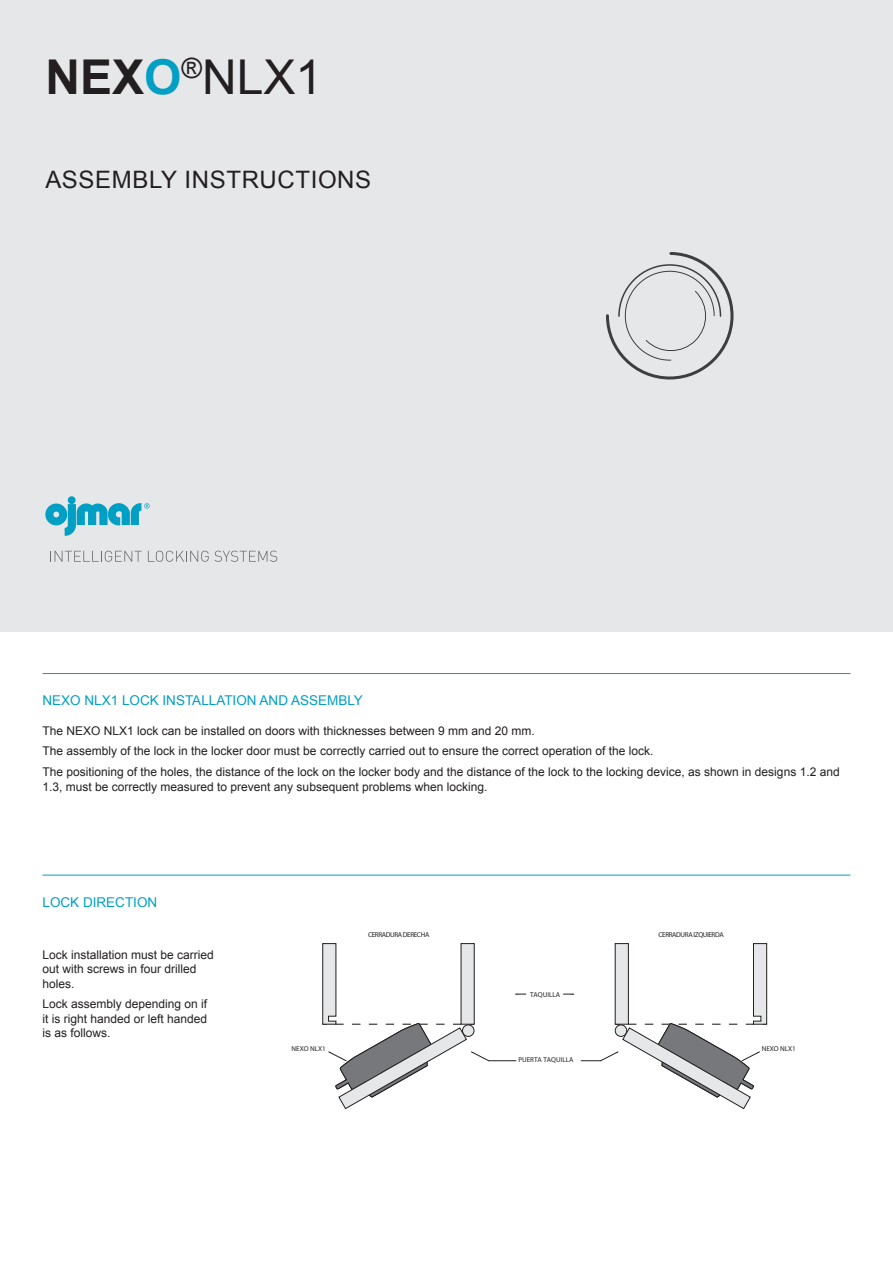
<style>
.page{position:relative;width:893px;height:1263px;background:#fff}
.page>*{position:absolute;margin:0;border:0;box-sizing:border-box;transform-origin:0 0}
.TEXTO_CORRIDO_DEFINI{font:48px "Arial";color:#231f20}
.TEXTO_CORRIDO_DEFINI-2{font:24px "Arial";letter-spacing:.025em;color:#231f20}
.TEXTO_CORRIDO_DEFINI-3{font:13.5px "Arial";color:#009fc3}
.TEXTO_CORRIDO_DEFINI-4{font:12px/14.4px "Arial";color:#231f20}
.t1{font:500 7.05px "DIN";color:#231f20}
.t2{font:500 7.05px "DIN";letter-spacing:-.05em;color:#231f20}
.s1{font-weight:700}
.s2{font-weight:700;color:#009fc3}
</style>
<div class="page">
<div style="left:0;top:0;width:893px;height:631px;background:#e6e7e9"></div>
<div style="left:68px;top:496px;width:8px;height:8px;background:#009fc3;border-radius:50%"></div>
<svg style="left:50px;top:551px;width:92px;height:11px"></svg>
<svg style="left:148px;top:551px;width:61px;height:11px"></svg>
<svg style="left:215px;top:551px;width:62px;height:11px"></svg>
<svg style="left:45px;top:502px;width:105px;height:34px"></svg>
<svg style="left:606px;top:252px;width:128px;height:128px"></svg>
<svg style="left:581px;top:943px;width:186px;height:166px"></svg>
<svg style="left:322px;top:943px;width:204px;height:166px"></svg>
<hr style="left:43px;top:875px;width:807px;height:1px;background:#009fc3">
<hr style="left:43px;top:673px;width:807px;height:1px;background:#009fc3">
<p class="TEXTO_CORRIDO_DEFINI" style="left:45px;top:46px;width:278px"><span class="s1">NEX</span><span class="s2">O</span><sup>®</sup>NLX1</p>
<p class="TEXTO_CORRIDO_DEFINI-2" style="left:45px;top:164px;width:327px">ASSEMBLY INSTRUCTIONS</p>
<p class="TEXTO_CORRIDO_DEFINI-3" style="left:43px;top:691px;width:322px">NEXO NLX1 LOCK INSTALLATION AND ASSEMBLY</p>
<p class="TEXTO_CORRIDO_DEFINI-4" style="left:43px;top:723px;width:494px">The NEXO NLX1 lock can be installed on doors with thicknesses between 9 mm and 20 mm.</p>
<p class="TEXTO_CORRIDO_DEFINI-4" style="left:43px;top:744px;width:612px">The assembly of the lock in the locker door must be correctly carried out to ensure the correct operation of the lock.</p>
<p class="TEXTO_CORRIDO_DEFINI-4" style="left:43px;top:765px;width:799px">The positioning of the holes, the distance of the lock on the locker body and the distance of the lock to the locking device, as shown in designs 1.2 and<br>1.3, must be correctly measured to prevent any subsequent problems when locking.</p>
<p class="TEXTO_CORRIDO_DEFINI-3" style="left:43px;top:893px;width:116px">LOCK DIRECTION</p>
<p class="TEXTO_CORRIDO_DEFINI-4" style="left:43px;top:947px;width:173px">Lock installation must be carried out with screws in four drilled holes.</p>
<p class="TEXTO_CORRIDO_DEFINI-4" style="left:43px;top:997px;width:166px;text-align:justify">Lock assembly depending on if it is right handed or left handed is as follows.</p>
<p class="t2" style="left:368px;top:930px;width:63px">CERRADURA DERECHA</p>
<p class="t2" style="left:658px;top:930px;width:67px">CERRADURA IZQUIERDA</p>
<p class="t1" style="left:530px;top:990px;width:32px">TAQUILLA</p>
<p class="t1" style="left:292px;top:1045px;width:36px">NEXO NLX1</p>
<p class="t1" style="left:762px;top:1045px;width:36px">NEXO NLX1</p>
<p class="t1" style="left:518px;top:1055px;width:56px">PUERTA TAQUILLA</p>
</div>
